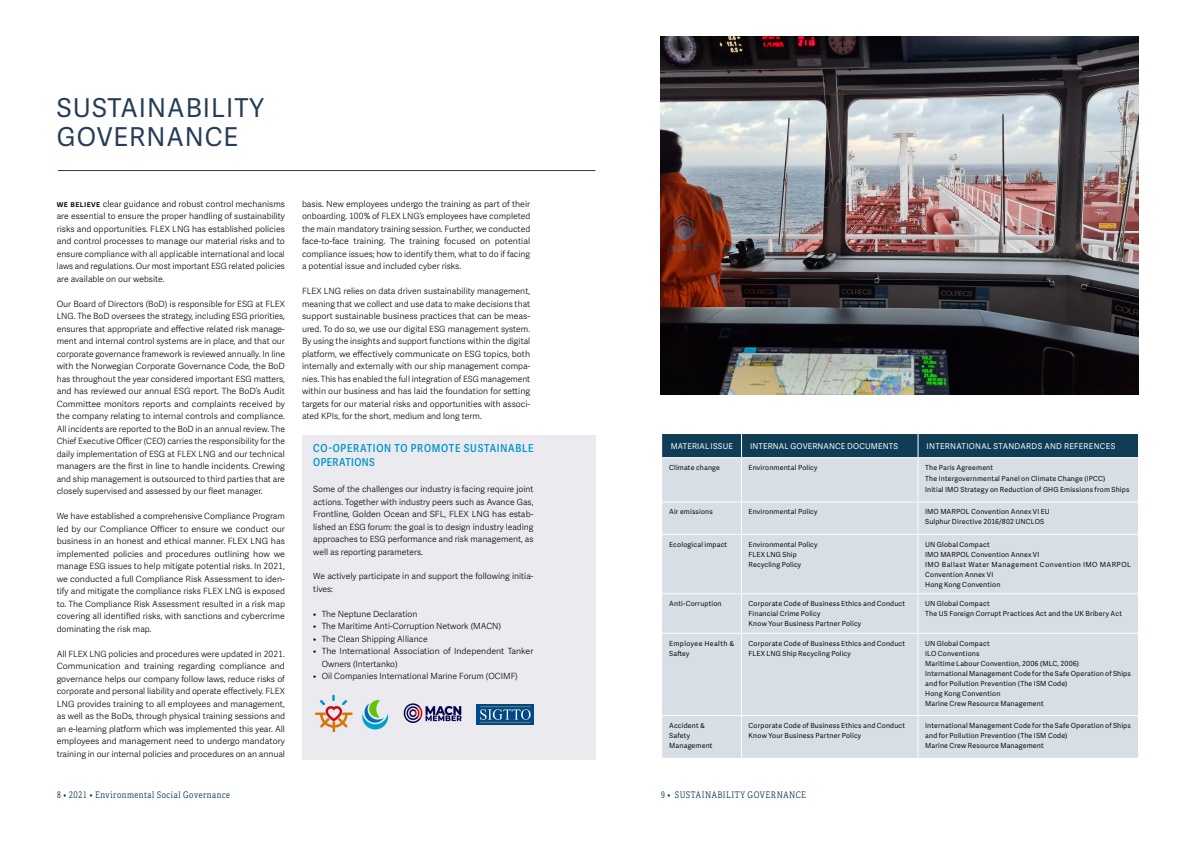
<style>
.page{position:relative;width:1191px;height:842px;background:#fff}
.page>*{position:absolute;margin:0;border:0;box-sizing:border-box;transform-origin:0 0}
.t1{font:26px/29px "Adelle Sans";letter-spacing:.04em;color:#273c57}
.t2{font:11px/14px "Adelle Sans Cnd Sb";letter-spacing:.06em;color:#0094cd}
.t3{font:9px "Adelle Condensed Lt";letter-spacing:.055em;color:#03334c}
.t4{font:300 8.6px/12.5px "Adelle Sans";color:#000;text-align:justify}
.t5{font:300 8.5px/12.5px "Adelle Sans";color:#000}
.t6{font:8px "Adelle Sans";letter-spacing:.03em;color:#fff}
.t7{font:7px/10px "Adelle Sans";letter-spacing:.025em;color:#000}
.t8{font:7px/10px "Adelle Sans";letter-spacing:.045em;color:#000}
.s1{font-weight:600}
</style>
<div class="page">
<hr style="left:58px;top:170px;width:537px;height:1px;background:#273c57">
<div style="left:662px;top:458px;width:476px;height:300px;background:#d7dee5"></div>
<div style="left:662px;top:434px;width:476px;height:23px;background:#0f3d55"></div>
<hr style="left:741px;top:458px;width:1px;height:43px;background:#fff">
<hr style="left:917px;top:458px;width:1px;height:43px;background:#fff">
<hr style="left:662px;top:501px;width:79px;height:1px;background:#fff">
<hr style="left:741px;top:501px;width:177px;height:1px;background:#fff">
<hr style="left:741px;top:502px;width:1px;height:32px;background:#fff">
<hr style="left:918px;top:501px;width:220px;height:1px;background:#fff">
<hr style="left:917px;top:502px;width:1px;height:32px;background:#fff">
<hr style="left:662px;top:534px;width:79px;height:1px;background:#fff">
<hr style="left:741px;top:534px;width:177px;height:1px;background:#fff">
<hr style="left:741px;top:535px;width:1px;height:58px;background:#fff">
<hr style="left:918px;top:534px;width:220px;height:1px;background:#fff">
<hr style="left:917px;top:535px;width:1px;height:58px;background:#fff">
<hr style="left:662px;top:593px;width:79px;height:1px;background:#fff">
<hr style="left:741px;top:593px;width:177px;height:1px;background:#fff">
<hr style="left:741px;top:594px;width:1px;height:39px;background:#fff">
<hr style="left:918px;top:593px;width:220px;height:1px;background:#fff">
<hr style="left:917px;top:594px;width:1px;height:39px;background:#fff">
<hr style="left:662px;top:633px;width:79px;height:1px;background:#fff">
<hr style="left:741px;top:633px;width:177px;height:1px;background:#fff">
<hr style="left:741px;top:634px;width:1px;height:81px;background:#fff">
<hr style="left:918px;top:633px;width:220px;height:1px;background:#fff">
<hr style="left:917px;top:634px;width:1px;height:81px;background:#fff">
<hr style="left:662px;top:715px;width:79px;height:1px;background:#fff">
<hr style="left:741px;top:715px;width:177px;height:1px;background:#fff">
<hr style="left:741px;top:716px;width:1px;height:42px;background:#fff">
<hr style="left:918px;top:715px;width:220px;height:1px;background:#fff">
<hr style="left:917px;top:716px;width:1px;height:42px;background:#fff">
<div style="left:302px;top:435px;width:293px;height:325px;background:#ebebef"></div>
<img style="left:362px;top:700px;width:27px;height:30px">
<img style="left:403px;top:703px;width:59px;height:20px">
<img style="left:315px;top:695px;width:38px;height:36px">
<img style="left:476px;top:705px;width:57px;height:19px">
<img style="left:660px;top:37px;width:478px;height:358px">
<h1 class="t1" style="left:57px;top:94px;width:208px">SUSTAINABILITY<br>GOVERNANCE</h1>
<p class="t4" style="left:57px;top:198px;width:230px"><span class="s1">we believe</span> clear guidance and robust control mechanisms are essential to ensure the proper handling of sustainability risks and opportunities. FLEX LNG has established policies and control processes to manage our material risks and to ensure compliance with all applicable international and local laws and regulations. Our most important ESG related policies are available on our website.</p>
<p class="t4" style="left:57px;top:298px;width:230px">Our Board of Directors (BoD) is responsible for ESG at FLEX LNG. The BoD oversees the strategy, including ESG priorities, ensures that appropriate and effective related risk manage&shy;ment and internal control systems are in place, and that our corporate governance framework is reviewed annually. In line with the Norwegian Corporate Governance Code, the BoD has throughout the year considered important ESG matters, and has reviewed our annual ESG report. The BoD’s Audit Committee monitors reports and complaints received by the company relating to internal controls and compliance.<br>All incidents are reported to the BoD in an annual review. The Chief Executive Officer (CEO) carries the responsibility for the daily implementation of ESG at FLEX LNG and our technical managers are the first in line to handle incidents. Crewing and ship management is outsourced to third parties that are closely supervised and assessed by our fleet manager.</p>
<p class="t4" style="left:57px;top:510px;width:230px">We have established a comprehensive Compliance Program led by our Compliance Officer to ensure we conduct our business in an honest and ethical manner. FLEX LNG has implemented policies and procedures outlining how we manage ESG issues to help mitigate potential risks. In 2021, we conducted a full Compliance Risk Assessment to iden&shy;tify and mitigate the compliance risks FLEX LNG is exposed to. The Compliance Risk Assessment resulted in a risk map covering all identified risks, with sanctions and cybercrime dominating the risk map.</p>
<p class="t4" style="left:57px;top:648px;width:230px">All FLEX LNG policies and procedures were updated in 2021.<br>Communication and training regarding compliance and governance helps our company follow laws, reduce risks of corporate and personal liability and operate effectively. FLEX LNG provides training to all employees and management, as well as the BoDs, through physical training sessions and an e-learning platform which was implemented this year. All employees and management need to undergo mandatory training in our internal policies and procedures on an annual</p>
<p class="t4" style="left:302px;top:198px;width:230px">basis. New employees undergo the training as part of their onboarding. 100% of FLEX LNG’s employees have completed the main mandatory training session. Further, we conducted face-to-face training. The training focused on potential compliance issues; how to identify them, what to do if facing a potential issue and included cyber risks.</p>
<p class="t4" style="left:302px;top:285px;width:230px">FLEX LNG relies on data driven sustainability management, meaning that we collect and use data to make decisions that support sustainable business practices that can be meas&shy;ured. To do so, we use our digital ESG management system.<br>By using the insights and support functions within the digital platform, we effectively communicate on ESG topics, both internally and externally with our ship management compa&shy;nies. This has enabled the full integration of ESG management within our business and has laid the foundation for setting targets for our material risks and opportunities with associ&shy;ated KPIs, for the short, medium and long term.</p>
<p class="t2" style="left:313px;top:441px;width:222px">CO-OPERATION TO PROMOTE SUSTAINABLE<br>OPERATIONS</p>
<p class="t5" style="left:313px;top:483px;width:222px;text-align:justify">Some of the challenges our industry is facing require joint actions. Together with industry peers such as Avance Gas, Frontline, Golden Ocean and SFL, FLEX LNG has estab&shy;lished an ESG forum: the goal is to design industry leading approaches to ESG performance and risk management, as well as reporting parameters.</p>
<p class="t5" style="left:313px;top:570px;width:222px">We actively participate in and support the following initia&shy;tives:</p>
<p class="t5" style="left:313px;top:608px;width:106px">• The Neptune Declaration</p>
<p class="t5" style="left:313px;top:620px;width:189px">• The Maritime Anti-Corruption Network (MACN)</p>
<p class="t5" style="left:313px;top:633px;width:116px">• The Clean Shipping Alliance</p>
<p class="t5" style="left:322px;top:645px;width:213px;text-indent:-9px">• The International Association of Independent Tanker<br>Owners (Intertanko)</p>
<p class="t5" style="left:313px;top:670px;width:206px">• Oil Companies International Marine Forum (OCIMF)</p>
<p class="t6" style="left:670px;top:441px;width:64px">MATERIAL ISSUE</p>
<p class="t6" style="left:750px;top:441px;width:149px">INTERNAL GOVERNANCE DOCUMENTS</p>
<p class="t6" style="left:926px;top:441px;width:190px">INTERNATIONAL STANDARDS AND REFERENCES</p>
<p class="t7" style="left:669px;top:463px;width:52px">Climate change</p>
<p class="t7" style="left:748px;top:463px;width:70px">Environmental Policy</p>
<p class="t7" style="left:925px;top:462px;width:206px;line-height:11px">The Paris Agreement<br>The Intergovernmental Panel on Climate Change (IPCC)<br>Initial IMO Strategy on Reduction of GHG Emissions from Ships</p>
<p class="t7" style="left:669px;top:507px;width:45px">Air emissions</p>
<p class="t7" style="left:748px;top:507px;width:70px">Environmental Policy</p>
<p class="t7" style="left:925px;top:507px;width:126px">IMO MARPOL Convention Annex VI EU<br>Sulphur Directive 2016/802 UNCLOS</p>
<p class="t7" style="left:669px;top:539px;width:60px">Ecological impact</p>
<p class="t7" style="left:748px;top:539px;width:70px">Environmental Policy<br>FLEX LNG Ship<br>Recycling Policy</p>
<p class="t7" style="left:925px;top:539px;width:207px">UN Global Compact<br>IMO MARPOL Convention Annex VI<br>IMO Ballast Water Management Convention IMO MARPOL<br>Convention Annex VI<br>Hong Kong Convention</p>
<p class="t7" style="left:669px;top:599px;width:54px">Anti-Corruption</p>
<p class="t7" style="left:748px;top:599px;width:158px">Corporate Code of Business Ethics and Conduct<br>Financial Crime Policy<br>Know Your Business Partner Policy</p>
<p class="t7" style="left:925px;top:599px;width:198px">UN Global Compact<br>The US Foreign Corrupt Practices Act and the UK Bribery Act</p>
<p class="t8" style="left:669px;top:638px;width:67px">Employee Health &amp;<br>Saftey</p>
<p class="t7" style="left:748px;top:638px;width:158px">Corporate Code of Business Ethics and Conduct<br>FLEX LNG Ship Recycling Policy</p>
<p class="t7" style="left:925px;top:638px;width:207px">UN Global Compact<br>ILO Conventions<br>Maritime Labour Convention, 2006 (MLC, 2006)<br>International Management Code for the Safe Operation of Ships and for Pollution Prevention (The ISM Code)<br>Hong Kong Convention<br>Marine Crew Resource Management</p>
<p class="t7" style="left:669px;top:721px;width:45px">Accident &amp;<br>Safety<br>Management</p>
<p class="t7" style="left:748px;top:721px;width:158px">Corporate Code of Business Ethics and Conduct<br>Know Your Business Partner Policy</p>
<p class="t7" style="left:925px;top:721px;width:207px">International Management Code for the Safe Operation of Ships and for Pollution Prevention (The ISM Code)<br>Marine Crew Resource Management</p>
<p class="t3" style="left:57px;top:788px;width:175px">8 • 2021 • Environmental Social Governance</p>
<p class="t3" style="left:660px;top:788px;width:147px">9 • SUSTAINABILITY GOVERNANCE</p>
</div>
